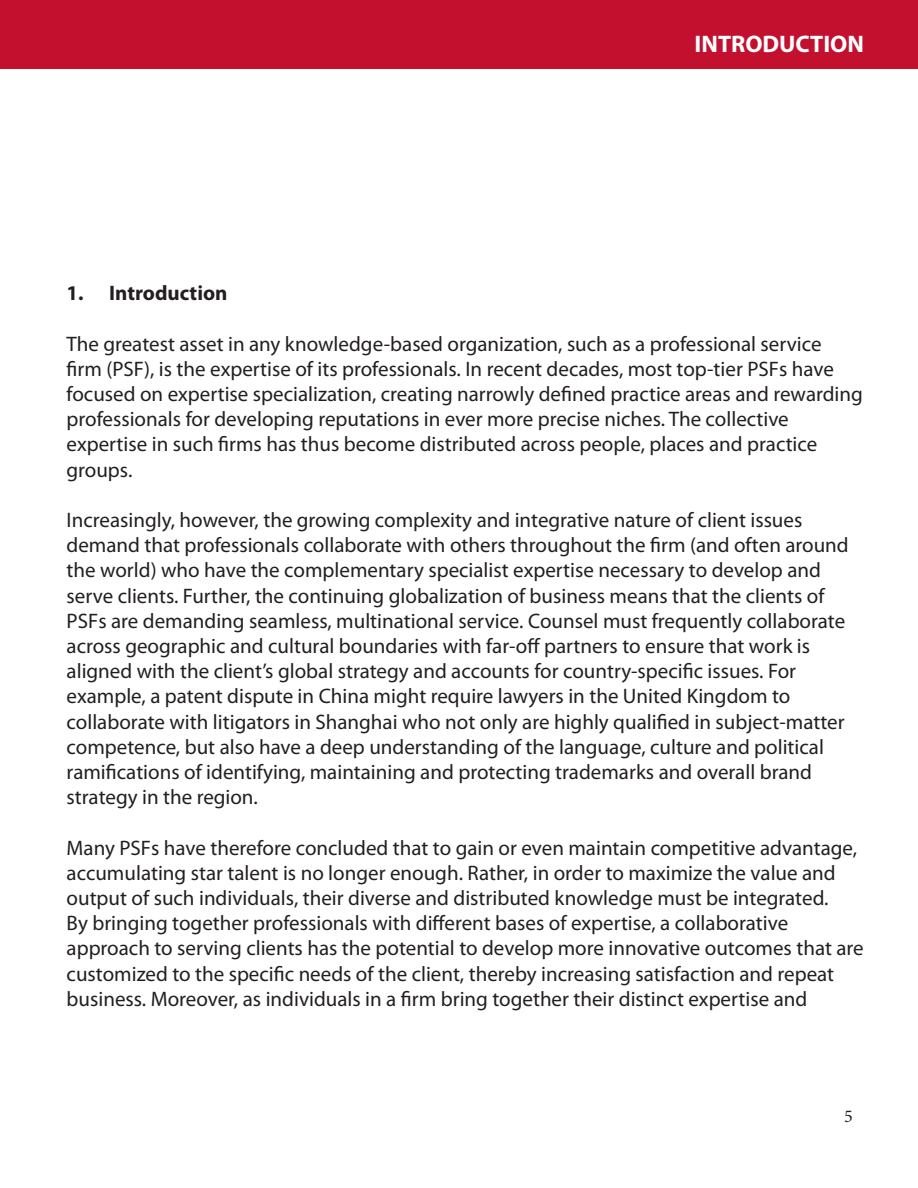
<style>
.page{position:relative;width:918px;height:1188px;background:#fff}
.page>*{position:absolute;margin:0;border:0;box-sizing:border-box;transform-origin:0 0}
.t1{font:700 24px "Myriad Pro";color:#fff}
.t2{font:21px/25.2px "Myriad Pro";color:#231f20}
.t3{font:700 21px "Myriad Pro";color:#231f20}
.t4{font:18px "Minion Pro";color:#231f20}
</style>
<div class="page">
<div style="left:0;top:0;width:918px;height:68px;background:#c3102f"></div>
<p class="t1" style="left:695px;top:28px;width:171px">INTRODUCTION</p>
<p class="t3" style="left:67px;top:279px;width:162px">1. Introduction</p>
<p class="t2" style="left:67px;top:331px;width:798px">The greatest asset in any knowledge-based organization, such as a professional service<br>firm (PSF), is the expertise of its professionals. In recent decades, most top-tier PSFs have focused on expertise specialization, creating narrowly defined practice areas and rewarding professionals for developing reputations in ever more precise niches. The collective expertise in such firms has thus become distributed across people, places and practice groups.</p>
<p class="t2" style="left:67px;top:507px;width:784px">Increasingly, however, the growing complexity and integrative nature of client issues demand that professionals collaborate with others throughout the firm (and often around the world) who have the complementary specialist expertise necessary to develop and serve clients. Further, the continuing globalization of business means that the clients of PSFs are demanding seamless, multinational service. Counsel must frequently collaborate across geographic and cultural boundaries with far-off partners to ensure that work is aligned with the client’s global strategy and accounts for country-specific issues. For example, a patent dispute in China might require lawyers in the United Kingdom to collaborate with litigators in Shanghai who not only are highly qualified in subject-matter competence, but also have a deep understanding of the language, culture and political ramifications of identifying, maintaining and protecting trademarks and overall brand strategy in the region.</p>
<p class="t2" style="left:67px;top:835px;width:799px">Many PSFs have therefore concluded that to gain or even maintain competitive advantage, accumulating star talent is no longer enough. Rather, in order to maximize the value and output of such individuals, their diverse and distributed knowledge must be integrated.<br>By bringing together professionals with different bases of expertise, a collaborative approach to serving clients has the potential to develop more innovative outcomes that are customized to the specific needs of the client, thereby increasing satisfaction and repeat business. Moreover, as individuals in a firm bring together their distinct expertise and</p>
<p class="t4" style="left:844px;top:1104px;width:10px">5</p>
</div>
